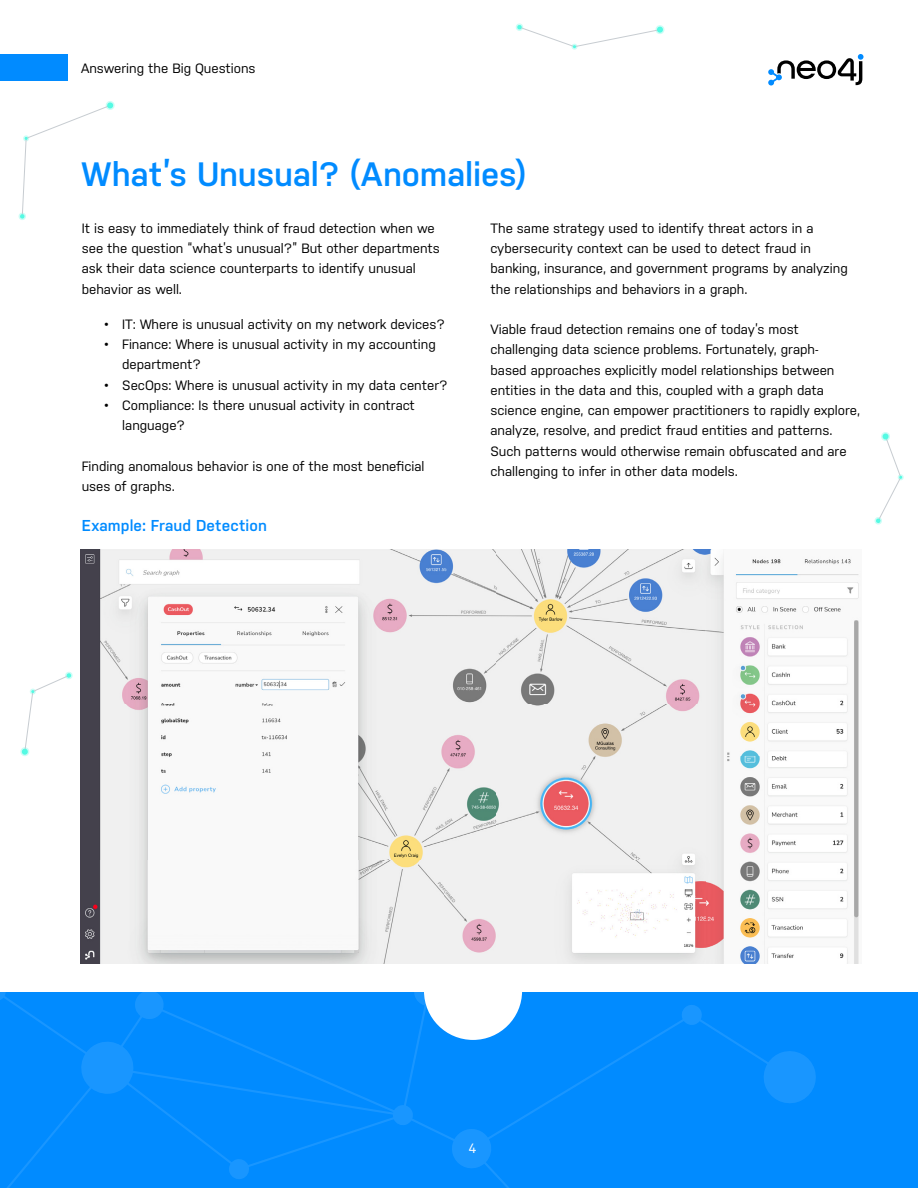
<style>
.page{position:relative;width:918px;height:1188px;background:#fff}
.page>*{position:absolute;margin:0;border:0;box-sizing:border-box;transform-origin:0 0}
.H1_Headline{font:600 33.75px "Nudista";letter-spacing:-.005em;color:#018bff}
.H2_Headline{font:600 15.75px "Nudista";letter-spacing:.005em;color:#018bff}
.Body_text{font:13.5px/20.2px "Nudista";color:#000}
.t1{font:13.5px "Nudista";color:#fff}
</style>
<div class="page">
<svg style="left:18px;top:101px;width:97px;height:119px"></svg>
<svg style="left:874px;top:432px;width:30px;height:93px"></svg>
<svg style="left:26px;top:672px;width:47px;height:67px"></svg>
<svg style="left:515px;top:23px;width:150px;height:27px"></svg>
<div style="left:0;top:992px;width:918px;height:196px;background:#018bff"></div>
<svg style="left:0;top:739px;width:816px;height:449px"></svg>
<div style="left:424px;top:942px;width:98px;height:98px;background:#fff;border-radius:50%"></div>
<img style="left:81px;top:549px;width:778px;height:414px">
<div style="left:0;top:54px;width:68px;height:27px;background:#018bff"></div>
<svg style="left:768px;top:54px;width:96px;height:32px"></svg>
<p class="Body_text" style="left:81px;top:57px;width:176px">Answering the Big Questions</p>
<p class="H1_Headline" style="left:82px;top:149px;width:446px">What’s Unusual? (Anomalies)</p>
<p class="Body_text" style="left:82px;top:217px;width:360px">It is easy to immediately think of fraud detection when we see the question “what’s unusual?” But other departments ask their data science counterparts to identify unusual behavior as well.</p>
<p class="Body_text" style="left:105px;top:313px;width:342px">• IT: Where is unusual activity on my network devices?</p>
<p class="Body_text" style="left:122px;top:333px;width:315px;text-indent:-18px">• Finance: Where is unusual activity in my accounting department?</p>
<p class="Body_text" style="left:105px;top:374px;width:344px">• SecOps: Where is unusual activity in my data center?</p>
<p class="Body_text" style="left:122px;top:394px;width:294px;text-indent:-18px">• Compliance: Is there unusual activity in contract language?</p>
<p class="Body_text" style="left:82px;top:455px;width:344px">Finding anomalous behavior is one of the most beneficial uses of graphs.</p>
<p class="H2_Headline" style="left:82px;top:514px;width:187px">Example: Fraud Detection</p>
<p class="Body_text" style="left:490px;top:217px;width:359px">The same strategy used to identify threat actors in a cybersecurity context can be used to detect fraud in banking, insurance, and government programs by analyzing the relationships and behaviors in a graph.</p>
<p class="Body_text" style="left:490px;top:318px;width:371px">Viable fraud detection remains one of today’s most challenging data science problems. Fortunately, graph-<br>based approaches explicitly model relationships between entities in the data and this, coupled with a graph data science engine, can empower practitioners to rapidly explore, analyze, resolve, and predict fraud entities and patterns.<br>Such patterns would otherwise remain obfuscated and are challenging to infer in other data models.</p>
<p class="t1" style="left:469px;top:1139px;width:9px">4</p>
</div>
